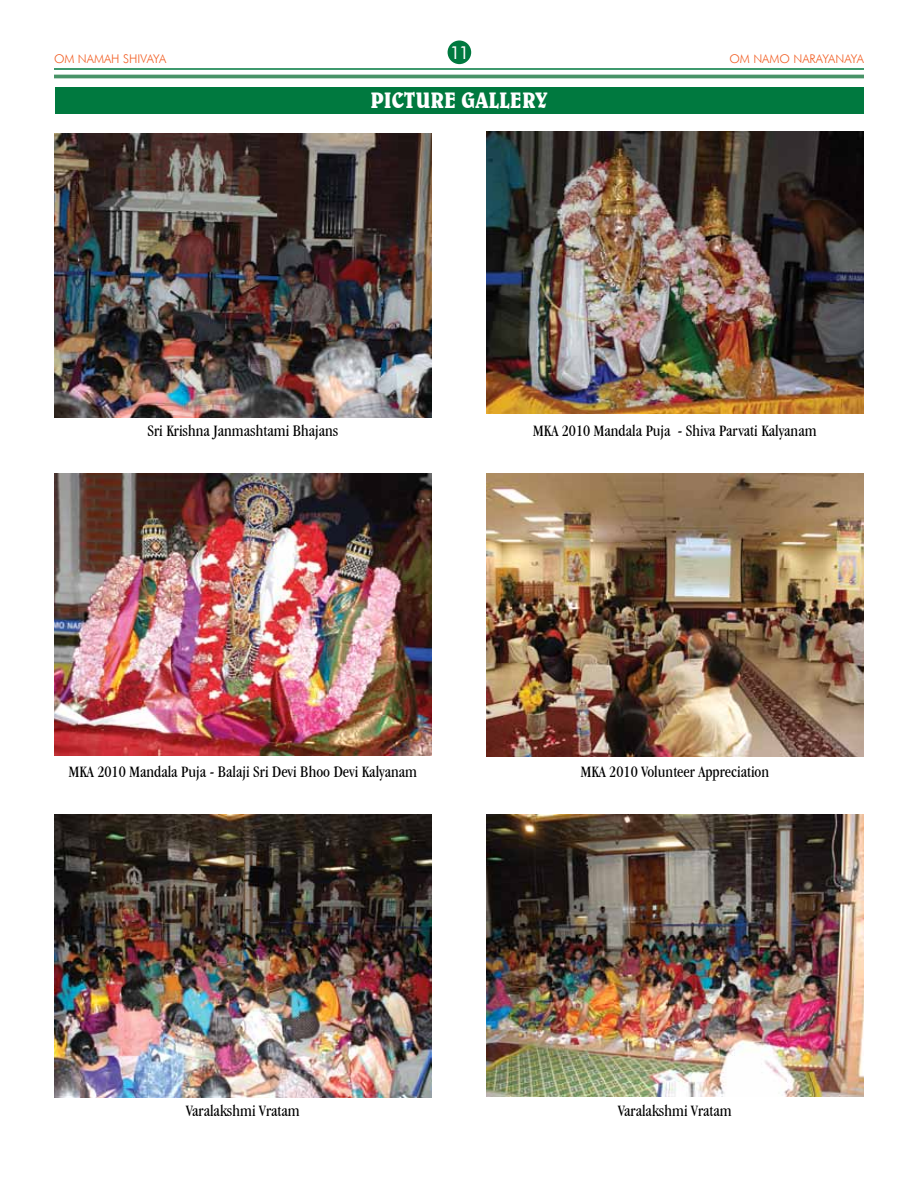
<style>
.page{position:relative;width:918px;height:1188px;background:#fff}
.page>*{position:absolute;margin:0;border:0;box-sizing:border-box;transform-origin:0 0}
.t1{font:700 22.5px "Belwe BT";color:#fff;scale:.85 1}
.t2{font:18px "Futura BT";color:#fff}
.t3{font:condensed 16.5px "Garamond IT Cby BT";color:#000}
.t4{font:300 12px "Futura BT";color:#f15d22}
</style>
<div class="page">
<hr style="left:54px;top:68px;width:810px;height:2px;background:#00793f">
<hr style="left:54px;top:75px;width:810px;height:3px;background:#489367">
<div style="left:448px;top:40px;width:23px;height:24px;background:#00793f;border-radius:50%"></div>
<div style="left:55px;top:87px;width:808px;height:26px;background:#00793f"></div>
<img style="left:54px;top:134px;width:378px;height:283px">
<img style="left:486px;top:132px;width:378px;height:282px">
<img style="left:54px;top:814px;width:378px;height:284px">
<img style="left:54px;top:473px;width:378px;height:282px">
<img style="left:486px;top:473px;width:378px;height:284px">
<img style="left:486px;top:814px;width:378px;height:282px">
<p class="t4" style="left:54px;top:52px;width:114px">OM NAMAH SHIVAYA</p>
<p class="t2" style="left:450px;top:42px;width:21px">11</p>
<p class="t4" style="left:729px;top:52px;width:136px">OM NAMO NARAYANAYA</p>
<h1 class="t1" style="left:371px;top:86px;width:210px">PICTURE GALLERY</h1>
<p class="t3" style="left:147px;top:421px;width:193px">Sri Krishna Janmashtami Bhajans</p>
<p class="t3" style="left:533px;top:421px;width:285px">MKA 2010 Mandala Puja - Shiva Parvati Kalyanam</p>
<p class="t3" style="left:69px;top:762px;width:350px">MKA 2010 Mandala Puja - Balaji Sri Devi Bhoo Devi Kalyanam</p>
<p class="t3" style="left:186px;top:1102px;width:115px">Varalakshmi Vratam</p>
<p class="t3" style="left:581px;top:762px;width:190px">MKA 2010 Volunteer Appreciation</p>
<p class="t3" style="left:618px;top:1102px;width:115px">Varalakshmi Vratam</p>
</div>
